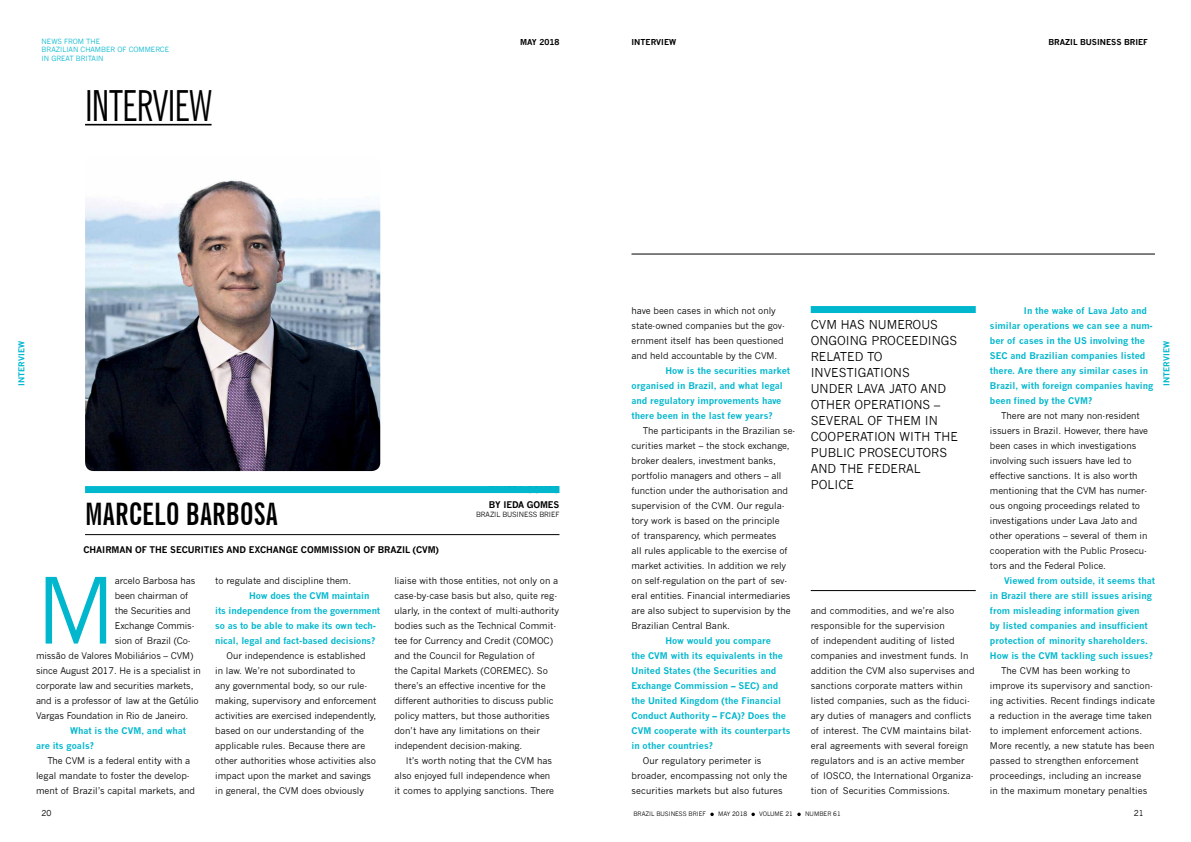
<style>
.page{position:relative;width:1191px;height:842px;background:#fff}
.page>*{position:absolute;margin:0;border:0;box-sizing:border-box;transform-origin:0 0}
.t1{font:90.1px "News Gothic";color:#00b7ce}
.t2{font:extra-condensed 43px "News Gothic BT";letter-spacing:.005em;color:#000}
.t3{font:700 extra-condensed 31px "News Gothic BT";letter-spacing:.01em;color:#000}
.t4{font:12px/16px "News Gothic";color:#000}
.t5{font:9px/15px "News Gothic";color:#000}
.t6{font:700 9px/15px "News Gothic";color:#00b7ce}
.t7{font:700 9px "News Gothic";letter-spacing:-.01em;color:#000}
.t8{font:700 8px "News Gothic";color:#000}
.t9{font:700 8px "News Gothic";color:#00b7ce}
.t10{font:8px "News Gothic";color:#000}
.t11{font:7px/8.4px "News Gothic";color:#00b7ce}
.t12{font:7px "News Gothic";letter-spacing:-.01em;color:#000}
.t13{font:6px "News Gothic";color:#000}
</style>
<div class="page">
<svg style="left:710px;top:813px;width:4px;height:3px"></svg>
<svg style="left:751px;top:813px;width:4px;height:3px"></svg>
<img style="left:85px;top:180px;width:295px;height:291px">
<hr style="left:85px;top:124px;width:126px;height:1px;background:#000">
<hr style="left:85px;top:534px;width:474px;height:1px;background:#000">
<div style="left:85px;top:486px;width:474px;height:7px;background:#00b7ce"></div>
<hr style="left:631px;top:254px;width:524px;height:1px;background:#000">
<hr style="left:810px;top:590px;width:165px;height:1px;background:#000">
<div style="left:810px;top:306px;width:165px;height:7px;background:#00b7ce"></div>
<p class="t11" style="left:42px;top:37px;width:129px">NEWS FROM THE<br>BRAZILIAN CHAMBER OF COMMERCE<br>IN GREAT BRITAIN</p>
<p class="t8" style="left:520px;top:37px;width:41px">MAY 2018</p>
<h2 class="t2" style="left:85px;top:80px;width:128px">INTERVIEW</h2>
<p class="t8" style="left:631px;top:37px;width:46px">INTERVIEW</p>
<p class="t8" style="left:1048px;top:37px;width:101px">BRAZIL BUSINESS BRIEF</p>
<p class="t9" style="left:17px;top:386px;width:46px;rotate:-90deg">INTERVIEW</p>
<h3 class="t3" style="left:85px;top:495px;width:194px">MARCELO BARBOSA</h3>
<p class="t7" style="left:84px;top:544px;width:357px">CHAIRMAN OF THE SECURITIES AND EXCHANGE COMMISSION OF BRAZIL (CVM)</p>
<p class="t7" style="left:489px;top:499px;width:72px">BY IEDA GOMES</p>
<p class="t12" style="left:476px;top:510px;width:85px">BRAZIL BUSINESS BRIEF</p>
<h1 class="t1" style="left:36px;top:559px;width:81px">M</h1>
<p class="t5" style="left:115px;top:573px;width:82px">arcelo Barbosa has</p>
<p class="t5" style="left:115px;top:588px;width:75px">been chairman of</p>
<p class="t5" style="left:115px;top:603px;width:77px">the Securities and</p>
<p class="t5" style="left:115px;top:618px;width:81px">Exchange Commis-</p>
<p class="t5" style="left:115px;top:633px;width:77px">sion of Brazil (Co-</p>
<p class="t5" style="left:36px;top:648px;width:159px">missão de Valores Mobiliários – CVM)</p>
<p class="t5" style="left:36px;top:663px;width:166px">since August 2017. He is a specialist in</p>
<p class="t5" style="left:36px;top:678px;width:159px">corporate law and securities markets,</p>
<p class="t5" style="left:36px;top:693px;width:164px">and is a professor of law at the Getúlio</p>
<p class="t5" style="left:36px;top:708px;width:154px">Vargas Foundation in Rio de Janeiro.</p>
<p class="t6" style="left:36px;top:723px;width:151px;text-indent:34px">What is the CVM, and what are its goals?</p>
<p class="t5" style="left:36px;top:753px;width:161px;text-indent:11px">The CVM is a federal entity with a legal mandate to foster the develop&shy;ment of Brazil’s capital markets, and</p>
<p class="t5" style="left:215px;top:573px;width:137px">to regulate and discipline them.</p>
<p class="t6" style="left:215px;top:588px;width:166px;text-indent:34px">How does the CVM maintain its independence from the government so as to be able to make its own tech&shy;nical, legal and fact-based decisions?</p>
<p class="t5" style="left:215px;top:648px;width:163px;text-indent:11px">Our independence is established<br>in law. We’re not subordinated to<br>any governmental body, so our rule&shy;making, supervisory and enforcement activities are exercised independently, based on our understanding of the applicable rules. Because there are other authorities whose activities also impact upon the market and savings in general, the CVM does obviously</p>
<p class="t5" style="left:394px;top:573px;width:166px">liaise with those entities, not only on a case-by-case basis but also, quite reg&shy;ularly, in the context of multi-authority bodies such as the Technical Commit&shy;tee for Currency and Credit (COMOC) and the Council for Regulation of<br>the Capital Markets (COREMEC). So there’s an effective incentive for the different authorities to discuss public policy matters, but those authorities don’t have any limitations on their independent decision-making.</p>
<p class="t5" style="left:394px;top:753px;width:161px;text-indent:11px">It’s worth noting that the CVM has also enjoyed full independence when it comes to applying sanctions. There</p>
<p class="t5" style="left:631px;top:303px;width:155px">have been cases in which not only state-owned companies but the gov&shy;ernment itself has been questioned and held accountable by the CVM.</p>
<p class="t6" style="left:631px;top:363px;width:160px;text-indent:34px">How is the securities market organised in Brazil, and what legal and regulatory improvements have there been in the last few years?</p>
<p class="t5" style="left:631px;top:423px;width:165px;text-indent:11px">The participants in the Brazilian se&shy;curities market – the stock exchange, broker dealers, investment banks, portfolio managers and others – all function under the authorisation and supervision of the CVM. Our regula&shy;tory work is based on the principle<br>of transparency, which permeates<br>all rules applicable to the exercise of market activities. In addition we rely on self-regulation on the part of sev&shy;eral entities. Financial intermediaries are also subject to supervision by the Brazilian Central Bank.</p>
<p class="t6" style="left:631px;top:633px;width:160px;text-indent:34px">How would you compare<br>the CVM with its equivalents in the<br>United States (the Securities and<br>Exchange Commission – SEC) and the United Kingdom (the Financial<br>Conduct Authority – FCA)? Does the<br>CVM cooperate with its counterparts in other countries?</p>
<p class="t5" style="left:631px;top:753px;width:157px;text-indent:11px">Our regulatory perimeter is broader, encompassing not only the securities markets but also futures</p>
<h3 class="t4" style="left:810px;top:317px;width:149px">CVM HAS NUMEROUS<br>ONGOING PROCEEDINGS<br>RELATED TO<br>INVESTIGATIONS<br>UNDER LAVA JATO AND<br>OTHER OPERATIONS –<br>SEVERAL OF THEM IN<br>COOPERATION WITH THE<br>PUBLIC PROSECUTORS<br>AND THE FEDERAL<br>POLICE</h3>
<p class="t5" style="left:810px;top:603px;width:165px">and commodities, and we’re also responsible for the supervision<br>of independent auditing of listed companies and investment funds. In addition the CVM also supervises and sanctions corporate matters within listed companies, such as the fiduci&shy;ary duties of managers and conflicts of interest. The CVM maintains bilat&shy;eral agreements with several foreign regulators and is an active member of IOSCO, the International Organiza&shy;tion of Securities Commissions.</p>
<p class="t6" style="left:990px;top:303px;width:165px;text-indent:34px">In the wake of Lava Jato and similar operations we can see a num&shy;ber of cases in the US involving the<br>SEC and Brazilian companies listed there. Are there any similar cases in<br>Brazil, with foreign companies having been fined by the CVM?</p>
<p class="t5" style="left:990px;top:408px;width:160px;text-indent:11px">There are not many non-resident issuers in Brazil. However, there have been cases in which investigations involving such issuers have led to effective sanctions. It is also worth mentioning that the CVM has numer&shy;ous ongoing proceedings related to investigations under Lava Jato and other operations – several of them in cooperation with the Public Prosecu&shy;tors and the Federal Police.</p>
<p class="t6" style="left:990px;top:573px;width:166px;text-indent:14px">Viewed from outside, it seems that in Brazil there are still issues arising from misleading information given<br>by listed companies and insufficient protection of minority shareholders.<br>How is the CVM tackling such issues?</p>
<p class="t5" style="left:990px;top:663px;width:166px;text-indent:11px">The CVM has been working to improve its supervisory and sanction&shy;ing activities. Recent findings indicate a reduction in the average time taken to implement enforcement actions.<br>More recently, a new statute has been passed to strengthen enforcement proceedings, including an increase<br>in the maximum monetary penalties</p>
<p class="t10" style="left:42px;top:808px;width:11px">20</p>
<p class="t13" style="left:633px;top:810px;width:74px">BRAZIL BUSINESS BRIEF</p>
<p class="t13" style="left:718px;top:810px;width:31px">MAY 2018</p>
<p class="t13" style="left:759px;top:810px;width:35px">VOLUME 21</p>
<p class="t13" style="left:805px;top:810px;width:37px">NUMBER 61</p>
<p class="t10" style="left:1133px;top:808px;width:11px">21</p>
<p class="t9" style="left:1161px;top:386px;width:46px;rotate:-90deg">INTERVIEW</p>
</div>
